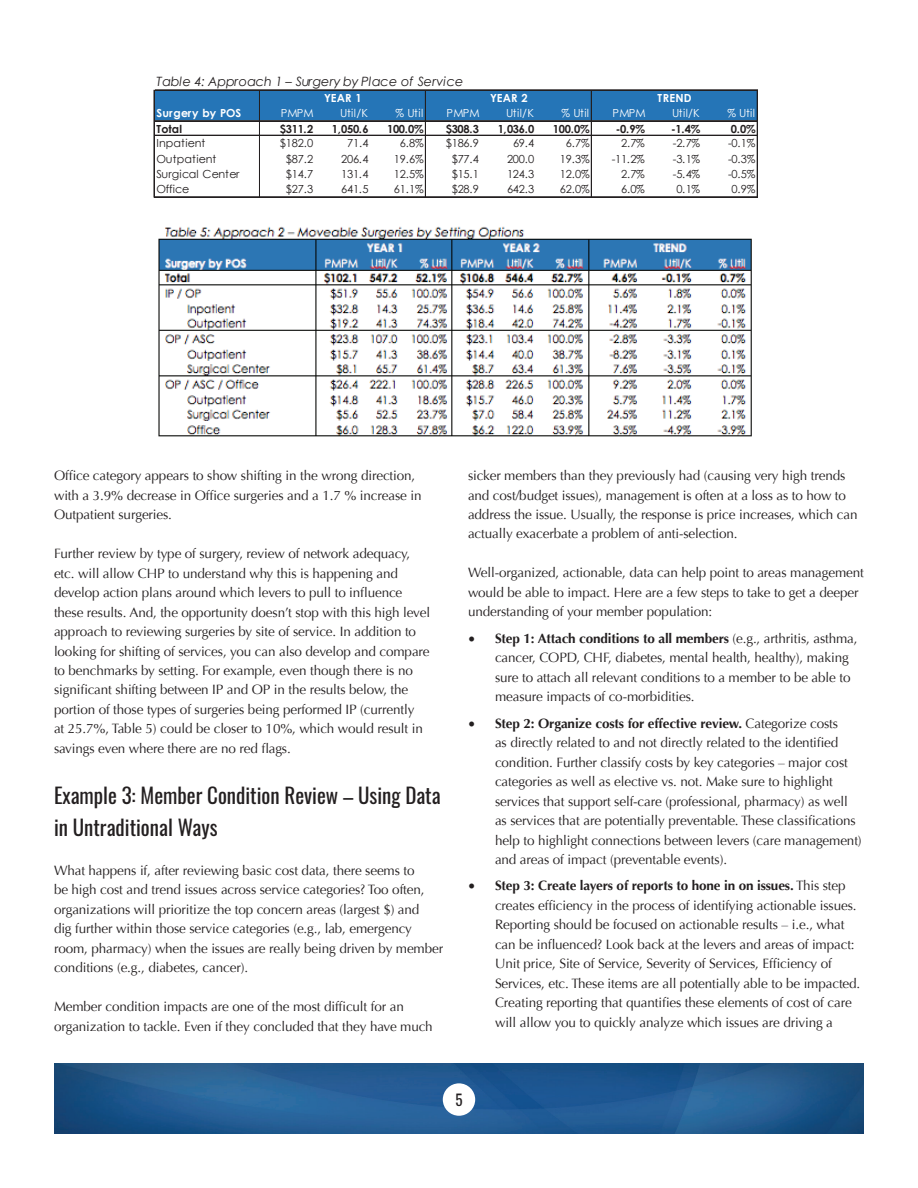
<style>
.page{position:relative;width:918px;height:1188px;background:#fff}
.page>*{position:absolute;margin:0;border:0;box-sizing:border-box;transform-origin:0 0}
.t1{font:21px/31.5px "Oswald";color:#231f20}
.t2{font:15px "Oswald";color:#231f20}
.t3{font:13.5px/19.5px "Optima";letter-spacing:-.01em;color:#231f20}
.t4{font:italic 12.9px "Century Gothic";letter-spacing:.005em;color:#231f20}
.t5{font:11.1px "Century Gothic";letter-spacing:-.02em;color:#231f20}
.t6{font:700 11.1px "Century Gothic";letter-spacing:-.025em;color:#231f20}
.t7{font:11.1px "Century Gothic";letter-spacing:.02em;color:#fff}
.t8{font:700 11.1px "Century Gothic";letter-spacing:.015em;color:#fff}
.t9{font:11.1px "Century Gothic";color:#231f20}
.t10{font:11.1px "Century Gothic";letter-spacing:.005em;color:#231f20}
.s1{font-family:"Minion Pro";font-weight:700;font-size:18px}
.s2{font-weight:700}
</style>
<div class="page">
<img style="left:54px;top:1063px;width:810px;height:71px">
<div style="left:443px;top:1083px;width:32px;height:33px;background:#fff;border-radius:50%"></div>
<div style="left:155px;top:90px;width:603px;height:31px;background:#2575b7"></div>
<hr style="left:155px;top:89px;width:603px;height:1px;background:#231f20">
<hr style="left:155px;top:90px;width:603px;height:1px;background:#231f20">
<hr style="left:155px;top:120px;width:603px;height:1px;background:#231f20">
<hr style="left:155px;top:121px;width:603px;height:1px;background:#231f20">
<hr style="left:155px;top:135px;width:603px;height:1px;background:#231f20">
<hr style="left:154px;top:90px;width:1px;height:108px;background:#231f20">
<hr style="left:259px;top:91px;width:1px;height:107px;background:#231f20">
<hr style="left:425px;top:91px;width:1px;height:107px;background:#231f20">
<hr style="left:591px;top:91px;width:1px;height:107px;background:#231f20">
<hr style="left:155px;top:196px;width:603px;height:1px;background:#231f20">
<hr style="left:155px;top:197px;width:603px;height:1px;background:#231f20">
<hr style="left:757px;top:91px;width:1px;height:107px;background:#231f20">
<img style="left:158px;top:226px;width:594px;height:211px">
<p class="t4" style="left:157px;top:74px;width:309px">Table 4: Approach 1 – Surgery by Place of Service</p>
<p class="t8" style="left:157px;top:106px;width:86px">Surgery by POS</p>
<p class="t7" style="left:281px;top:106px;width:35px">PMPM</p>
<p class="t7" style="left:340px;top:106px;width:29px">Util/K</p>
<p class="t7" style="left:396px;top:106px;width:29px">% Util</p>
<p class="t7" style="left:447px;top:106px;width:35px">PMPM</p>
<p class="t7" style="left:506px;top:106px;width:29px">Util/K</p>
<p class="t7" style="left:561px;top:106px;width:29px">% Util</p>
<p class="t7" style="left:613px;top:106px;width:35px">PMPM</p>
<p class="t7" style="left:672px;top:106px;width:29px">Util/K</p>
<p class="t7" style="left:727px;top:106px;width:29px">% Util</p>
<p class="t6" style="left:157px;top:122px;width:27px">Total</p>
<p class="t6" style="left:280px;top:122px;width:35px">$311.2</p>
<p class="t6" style="left:332px;top:122px;width:38px">1,050.6</p>
<p class="t6" style="left:387px;top:122px;width:38px">100.0%</p>
<p class="t6" style="left:446px;top:122px;width:35px">$308.3</p>
<p class="t6" style="left:498px;top:122px;width:38px">1,036.0</p>
<p class="t6" style="left:553px;top:122px;width:38px">100.0%</p>
<p class="t6" style="left:616px;top:122px;width:31px">-0.9%</p>
<p class="t6" style="left:671px;top:122px;width:31px">-1.4%</p>
<p class="t6" style="left:731px;top:122px;width:26px">0.0%</p>
<p class="t9" style="left:157px;top:136px;width:50px">Inpatient</p>
<p class="t5" style="left:280px;top:136px;width:35px">$182.0</p>
<p class="t5" style="left:347px;top:136px;width:23px">71.4</p>
<p class="t5" style="left:400px;top:136px;width:25px">6.8%</p>
<p class="t5" style="left:446px;top:136px;width:35px">$186.9</p>
<p class="t5" style="left:513px;top:136px;width:23px">69.4</p>
<p class="t5" style="left:566px;top:136px;width:25px">6.7%</p>
<p class="t5" style="left:621px;top:136px;width:25px">2.7%</p>
<p class="t5" style="left:673px;top:136px;width:29px">-2.7%</p>
<p class="t5" style="left:728px;top:136px;width:29px">-0.1%</p>
<p class="t10" style="left:157px;top:152px;width:61px">Outpatient</p>
<p class="t5" style="left:286px;top:152px;width:29px">$87.2</p>
<p class="t5" style="left:341px;top:152px;width:29px">206.4</p>
<p class="t5" style="left:394px;top:152px;width:31px">19.6%</p>
<p class="t5" style="left:452px;top:152px;width:29px">$77.4</p>
<p class="t5" style="left:507px;top:152px;width:29px">200.0</p>
<p class="t5" style="left:560px;top:152px;width:31px">19.3%</p>
<p class="t5" style="left:612px;top:152px;width:35px">-11.2%</p>
<p class="t5" style="left:673px;top:152px;width:29px">-3.1%</p>
<p class="t5" style="left:728px;top:152px;width:29px">-0.3%</p>
<p class="t9" style="left:157px;top:167px;width:85px">Surgical Center</p>
<p class="t5" style="left:286px;top:167px;width:29px">$14.7</p>
<p class="t5" style="left:341px;top:167px;width:29px">131.4</p>
<p class="t5" style="left:394px;top:167px;width:31px">12.5%</p>
<p class="t5" style="left:452px;top:167px;width:29px">$15.1</p>
<p class="t5" style="left:507px;top:167px;width:29px">124.3</p>
<p class="t5" style="left:560px;top:167px;width:31px">12.0%</p>
<p class="t5" style="left:621px;top:167px;width:25px">2.7%</p>
<p class="t5" style="left:673px;top:167px;width:29px">-5.4%</p>
<p class="t5" style="left:728px;top:167px;width:29px">-0.5%</p>
<p class="t5" style="left:157px;top:183px;width:34px">Office</p>
<p class="t5" style="left:286px;top:183px;width:29px">$27.3</p>
<p class="t5" style="left:341px;top:183px;width:29px">641.5</p>
<p class="t5" style="left:394px;top:183px;width:31px">61.1%</p>
<p class="t5" style="left:452px;top:183px;width:29px">$28.9</p>
<p class="t5" style="left:507px;top:183px;width:29px">642.3</p>
<p class="t5" style="left:560px;top:183px;width:31px">62.0%</p>
<p class="t5" style="left:621px;top:183px;width:25px">6.0%</p>
<p class="t5" style="left:676px;top:183px;width:25px">0.1%</p>
<p class="t5" style="left:732px;top:183px;width:25px">0.9%</p>
<p class="t8" style="left:324px;top:91px;width:39px">YEAR 1</p>
<p class="t8" style="left:490px;top:91px;width:39px">YEAR 2</p>
<p class="t8" style="left:658px;top:91px;width:36px">TREND</p>
<p class="t3" style="left:54px;top:466px;width:369px">Office category appears to show shifting in the wrong direction, with a 3.9% decrease in Office surgeries and a 1.7 % increase in<br>Outpatient surgeries.</p>
<p class="t3" style="left:54px;top:544px;width:378px">Further review by type of surgery, review of network adequacy, etc. will allow CHP to understand why this is happening and develop action plans around which levers to pull to influence these results. And, the opportunity doesn’t stop with this high level approach to reviewing surgeries by site of service. In addition to looking for shifting of services, you can also develop and compare to benchmarks by setting. For example, even though there is no significant shifting between IP and OP in the results below, the portion of those types of surgeries being performed IP (currently<br>at 25.7%, Table 5) could be closer to 10%, which would result in savings even where there are no red flags.</p>
<h1 class="t1" style="left:54px;top:780px;width:388px">Example 3: Member Condition Review – Using Data in Untraditional Ways</h1>
<p class="t3" style="left:54px;top:860px;width:391px">What happens if, after reviewing basic cost data, there seems to<br>be high cost and trend issues across service categories? Too often, organizations will prioritize the top concern areas (largest $) and<br>dig further within those service categories (e.g., lab, emergency room, pharmacy) when the issues are really being driven by member conditions (e.g., diabetes, cancer).</p>
<p class="t3" style="left:54px;top:997px;width:380px">Member condition impacts are one of the most difficult for an organization to tackle. Even if they concluded that they have much</p>
<p class="t3" style="left:468px;top:466px;width:391px">sicker members than they previously had (causing very high trends and cost/budget issues), management is often at a loss as to how to address the issue. Usually, the response is price increases, which can actually exacerbate a problem of anti-selection.</p>
<p class="t3" style="left:468px;top:563px;width:398px">Well-organized, actionable, data can help point to areas management would be able to impact. Here are a few steps to take to get a deeper understanding of your member population:</p>
<p class="t3" style="left:495px;top:629px;width:364px;text-indent:-27px"><span class="s1">•</span> <span class="s2">Step 1: Attach conditions to all members</span> (e.g., arthritis, asthma, cancer, COPD, CHF, diabetes, mental health, healthy), making sure to attach all relevant conditions to a member to be able to measure impacts of co-morbidities.</p>
<p class="t3" style="left:495px;top:713px;width:368px;text-indent:-27px"><span class="s1">•</span> <span class="s2">Step 2: Organize costs for effective review.</span> Categorize costs<br>as directly related to and not directly related to the identified condition. Further classify costs by key categories – major cost categories as well as elective vs. not. Make sure to highlight services that support self-care (professional, pharmacy) as well as services that are potentially preventable. These classifications help to highlight connections between levers (care management) and areas of impact (preventable events).</p>
<p class="t3" style="left:495px;top:876px;width:367px;text-indent:-27px"><span class="s1">•</span> <span class="s2">Step 3: Create layers of reports to hone in on issues.</span> This step creates efficiency in the process of identifying actionable issues.<br>Reporting should be focused on actionable results – i.e., what can be influenced? Look back at the levers and areas of impact:<br>Unit price, Site of Service, Severity of Services, Efficiency of Services, etc. These items are all potentially able to be impacted.<br>Creating reporting that quantifies these elements of cost of care will allow you to quickly analyze which issues are driving a</p>
<p class="t2" style="left:455px;top:1090px;width:9px">5</p>
</div>
